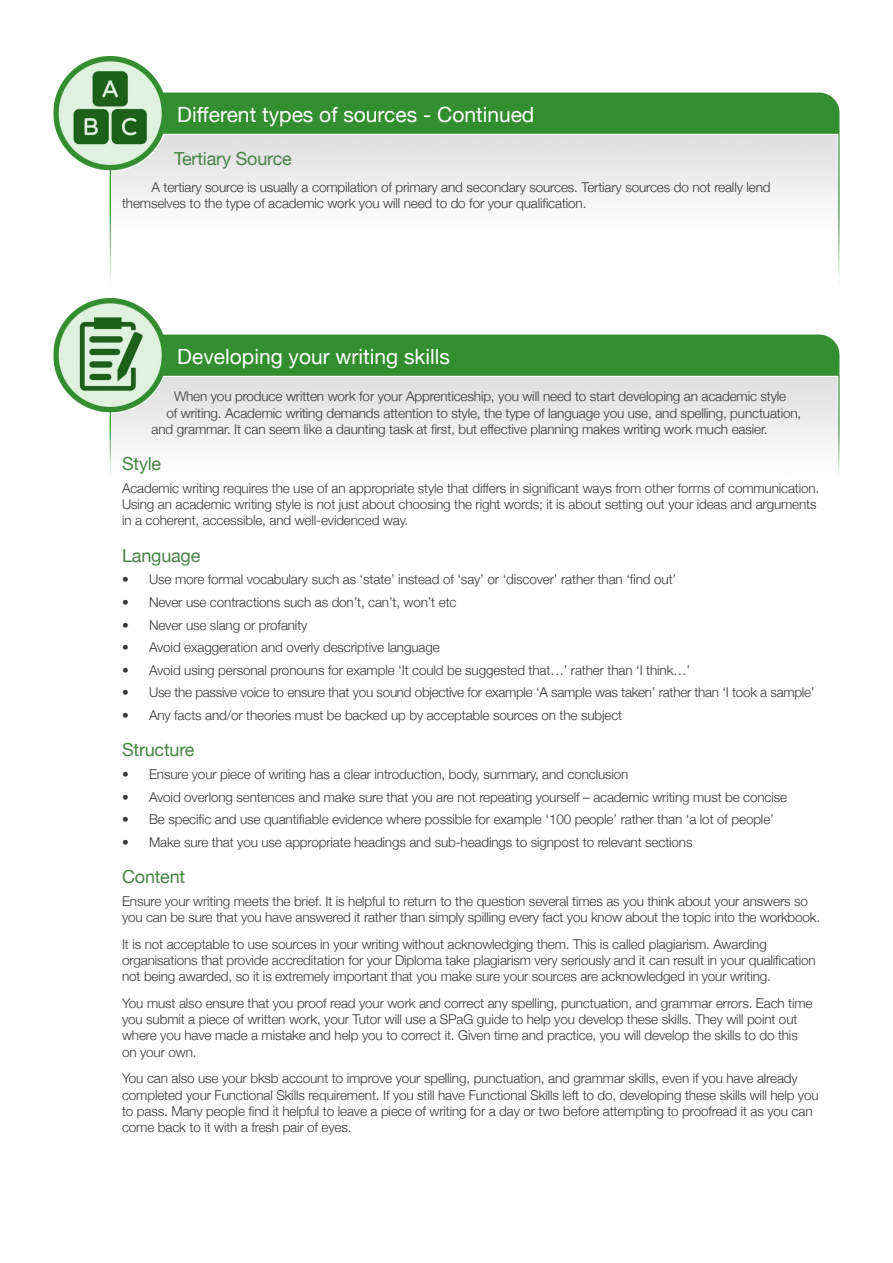
<style>
.page{position:relative;width:893px;height:1263px;background:#fff}
.page>*{position:absolute;margin:0;border:0;box-sizing:border-box;transform-origin:0 0}
.t1{font:21px "Helvetica Neue";color:#fff}
.t2{font:18px "Helvetica Neue";letter-spacing:-.01em;color:#468444}
.t3{font:300 13.5px/16.2px "Helvetica Neue";letter-spacing:-.01em;color:#363636}
</style>
<div class="page">
<img style="left:53px;top:57px;width:787px;height:224px">
<img style="left:53px;top:298px;width:787px;height:176px">
<h1 class="t1" style="left:177px;top:102px;width:359px">Different types of sources - Continued</h1>
<h2 class="t2" style="left:174px;top:148px;width:119px">Tertiary Source</h2>
<p class="t3" style="left:122px;top:179px;width:650px;text-indent:29px">A tertiary source is usually a compilation of primary and secondary sources. Tertiary sources do not really lend themselves to the type of academic work you will need to do for your qualification.</p>
<h1 class="t1" style="left:177px;top:344px;width:274px">Developing your writing skills</h1>
<p class="t3" style="left:174px;top:388px;width:614px">When you produce written work for your Apprenticeship, you will need to start developing an academic style</p>
<p class="t3" style="left:166px;top:404px;width:636px">of writing. Academic writing demands attention to style, the type of language you use, and spelling, punctuation,</p>
<p class="t3" style="left:151px;top:421px;width:618px">and grammar. It can seem like a daunting task at first, but effective planning makes writing work much easier.</p>
<h2 class="t2" style="left:122px;top:453px;width:41px">Style</h2>
<p class="t3" style="left:122px;top:480px;width:699px">Academic writing requires the use of an appropriate style that differs in significant ways from other forms of communication.<br>Using an academic writing style is not just about choosing the right words; it is about setting out your ideas and arguments in a coherent, accessible, and well-evidenced way.</p>
<h2 class="t2" style="left:122px;top:545px;width:80px">Language</h2>
<p class="t3" style="left:122px;top:571px;width:556px">• Use more formal vocabulary such as ‘state’ instead of ‘say’ or ‘discover’ rather than ‘find out’</p>
<p class="t3" style="left:122px;top:594px;width:336px">• Never use contractions such as don’t, can’t, won’t etc</p>
<p class="t3" style="left:122px;top:616px;width:187px">• Never use slang or profanity</p>
<p class="t3" style="left:122px;top:639px;width:319px">• Avoid exaggeration and overly descriptive language</p>
<p class="t3" style="left:122px;top:661px;width:570px">• Avoid using personal pronouns for example ‘It could be suggested that…’ rather than ‘I think…’</p>
<p class="t3" style="left:122px;top:684px;width:694px">• Use the passive voice to ensure that you sound objective for example ‘A sample was taken’ rather than ‘I took a sample’</p>
<p class="t3" style="left:122px;top:707px;width:502px">• Any facts and/or theories must be backed up by acceptable sources on the subject</p>
<h2 class="t2" style="left:122px;top:739px;width:74px">Structure</h2>
<p class="t3" style="left:122px;top:766px;width:508px">• Ensure your piece of writing has a clear introduction, body, summary, and conclusion</p>
<p class="t3" style="left:122px;top:788px;width:667px">• Avoid overlong sentences and make sure that you are not repeating yourself – academic writing must be concise</p>
<p class="t3" style="left:122px;top:811px;width:653px">• Be specific and use quantifiable evidence where possible for example ‘100 people’ rather than ‘a lot of people’</p>
<p class="t3" style="left:122px;top:833px;width:572px">• Make sure that you use appropriate headings and sub-headings to signpost to relevant sections</p>
<h2 class="t2" style="left:122px;top:866px;width:65px">Content</h2>
<p class="t3" style="left:122px;top:892px;width:700px">Ensure your writing meets the brief. It is helpful to return to the question several times as you think about your answers so you can be sure that you have answered it rather than simply spilling every fact you know about the topic into the workbook.</p>
<p class="t3" style="left:122px;top:936px;width:695px">It is not acceptable to use sources in your writing without acknowledging them. This is called plagiarism. Awarding organisations that provide accreditation for your Diploma take plagiarism very seriously and it can result in your qualification not being awarded, so it is extremely important that you make sure your sources are acknowledged in your writing.</p>
<p class="t3" style="left:122px;top:995px;width:692px">You must also ensure that you proof read your work and correct any spelling, punctuation, and grammar errors. Each time you submit a piece of written work, your Tutor will use a SPaG guide to help you develop these skills. They will point out where you have made a mistake and help you to correct it. Given time and practice, you will develop the skills to do this on your own.</p>
<p class="t3" style="left:122px;top:1070px;width:698px">You can also use your bksb account to improve your spelling, punctuation, and grammar skills, even if you have already completed your Functional Skills requirement. If you still have Functional Skills left to do, developing these skills will help you to pass. Many people find it helpful to leave a piece of writing for a day or two before attempting to proofread it as you can come back to it with a fresh pair of eyes.</p>
</div>
